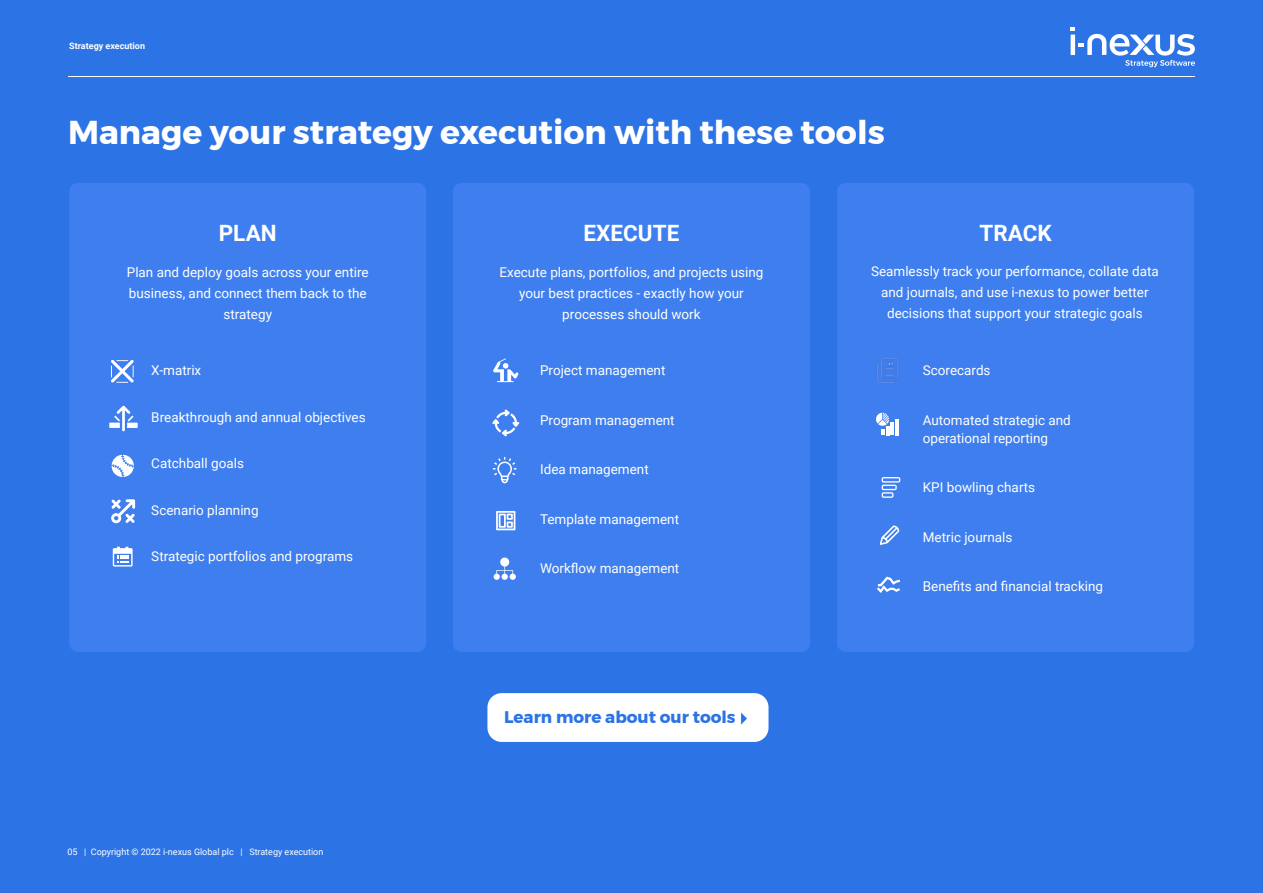
<style>
.page{position:relative;width:1263px;height:893px;background:#2c73e6}
.page>*{position:absolute;margin:0;border:0;box-sizing:border-box;transform-origin:0 0}
.t1{font:700 33px "Montserrat";color:#fff}
.t2{font:700 22.5px "Roboto";color:#fff}
.t3{font:700 16.8px "Montserrat";color:#2c73e6}
.t4{font:13.5px/21px "Roboto";color:#fff;text-align:center}
.t5{font:9px "Roboto";color:#fff}
.t6{font:700 9px "Roboto";color:#fff}
</style>
<div class="page">
<hr style="left:68px;top:76px;width:1127px;height:1px;background:#fff">
<svg style="left:1070px;top:27px;width:125px;height:40px"></svg>
<div style="left:69px;top:183px;width:357px;height:469px;background:#3e7eee;border-radius:9px"></div>
<div style="left:453px;top:183px;width:357px;height:469px;background:#3e7eee;border-radius:9px"></div>
<div style="left:837px;top:183px;width:357px;height:469px;background:#3e7eee;border-radius:9px"></div>
<svg style="left:111px;top:360px;width:23px;height:23px"></svg>
<svg style="left:111px;top:499px;width:24px;height:24px"></svg>
<div style="left:487px;top:693px;width:281px;height:49px;background:#fff;border-radius:14px"></div>
<svg style="left:741px;top:712px;width:6px;height:13px"></svg>
<svg style="left:112px;top:455px;width:22px;height:22px"></svg>
<svg style="left:492px;top:410px;width:27px;height:26px"></svg>
<svg style="left:496px;top:511px;width:19px;height:19px"></svg>
<svg style="left:493px;top:358px;width:25px;height:24px"></svg>
<hr style="left:895px;top:419px;width:4px;height:16px;background:#fff">
<svg style="left:876px;top:413px;width:18px;height:22px"></svg>
<svg style="left:877px;top:358px;width:21px;height:25px"></svg>
<svg style="left:113px;top:547px;width:20px;height:20px"></svg>
<svg style="left:493px;top:557px;width:23px;height:23px"></svg>
<svg style="left:880px;top:525px;width:19px;height:20px"></svg>
<svg style="left:493px;top:457px;width:24px;height:26px"></svg>
<svg style="left:877px;top:577px;width:23px;height:16px"></svg>
<svg style="left:882px;top:477px;width:18px;height:21px"></svg>
<svg style="left:109px;top:406px;width:29px;height:25px"></svg>
<p class="t6" style="left:69px;top:39px;width:77px">Strategy execution</p>
<h1 class="t1" style="left:68px;top:105px;width:818px">Manage your strategy execution with these tools</h1>
<h2 class="t2" style="left:219px;top:217px;width:59px">PLAN</h2>
<h2 class="t2" style="left:584px;top:217px;width:97px">EXECUTE</h2>
<h2 class="t2" style="left:979px;top:217px;width:74px">TRACK</h2>
<p class="t4" style="left:127px;top:261px;width:243px">Plan and deploy goals across your entire business, and connect them back to the strategy</p>
<p class="t4" style="left:151px;top:359px;width:52px">X-matrix</p>
<p class="t4" style="left:151px;top:406px;width:216px">Breakthrough and annual objectives</p>
<p class="t4" style="left:151px;top:452px;width:94px">Catchball goals</p>
<p class="t4" style="left:151px;top:499px;width:109px">Scenario planning</p>
<p class="t4" style="left:151px;top:545px;width:203px">Strategic portfolios and programs</p>
<p class="t5" style="left:84px;top:845px;width:241px">| Copyright © 2022 i-nexus Global plc | Strategy execution</p>
<p class="t5" style="left:68px;top:845px;width:12px">05</p>
<p class="t4" style="left:499px;top:261px;width:265px">Execute plans, portfolios, and projects using your best practices - exactly how your processes should work</p>
<p class="t4" style="left:540px;top:359px;width:127px">Project management</p>
<p class="t4" style="left:540px;top:409px;width:136px">Program management</p>
<p class="t4" style="left:540px;top:458px;width:110px">Idea management</p>
<p class="t4" style="left:540px;top:508px;width:141px">Template management</p>
<p class="t4" style="left:540px;top:557px;width:141px">Workflow management</p>
<p class="t3" style="left:504px;top:704px;width:233px">Learn more about our tools</p>
<p class="t4" style="left:871px;top:260px;width:289px">Seamlessly track your performance, collate data and journals, and use i-nexus to power better decisions that support your strategic goals</p>
<p class="t4" style="left:923px;top:359px;width:69px">Scorecards</p>
<p class="t4" style="left:923px;top:410px;width:150px;line-height:18px;text-align:left">Automated strategic and operational reporting</p>
<p class="t4" style="left:923px;top:476px;width:114px">KPI bowling charts</p>
<p class="t4" style="left:923px;top:526px;width:91px">Metric journals</p>
<p class="t4" style="left:923px;top:575px;width:182px">Benefits and financial tracking</p>
</div>
